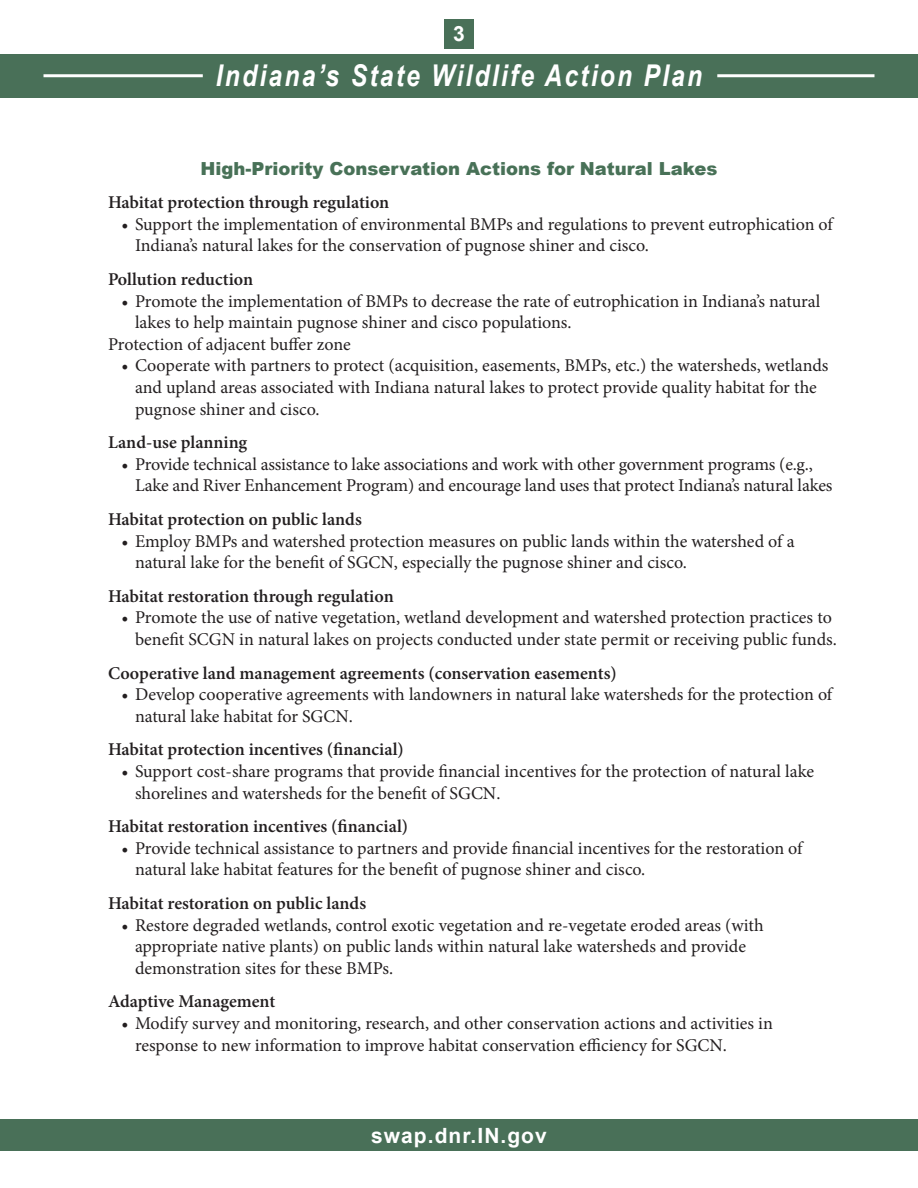
<style>
.page{position:relative;width:918px;height:1188px;background:#fff}
.page>*{position:absolute;margin:0;border:0;box-sizing:border-box;transform-origin:0 0}
.t1{font:italic 700 30px "Arial Narrow";letter-spacing:.075em;color:#fff}
.t2{font:700 21px "Arial";letter-spacing:.05em;color:#fff}
.t3{font:18px/21.6px "Minion Pro";letter-spacing:-.005em;color:#231f20}
.t4{font:600 18px "Minion Pro";letter-spacing:-.005em;color:#231f20}
.t5{font:900 18px "Arial";color:#487157}
</style>
<div class="page">
<div style="left:444px;top:20px;width:30px;height:30px;background:#497058"></div>
<div style="left:0;top:1120px;width:918px;height:31px;background:#497058"></div>
<div style="left:0;top:54px;width:918px;height:44px;background:#497058"></div>
<hr style="left:44px;top:74px;width:159px;height:3px;background:#fff">
<hr style="left:717px;top:74px;width:158px;height:3px;background:#fff">
<p class="t2" style="left:453px;top:20px;width:13px">3</p>
<h1 class="t1" style="left:216px;top:53px;width:488px">Indiana’s State Wildlife Action Plan</h1>
<p class="t5" style="left:201px;top:155px;width:518px">High-Priority Conservation Actions for Natural Lakes</p>
<p class="t4" style="left:108px;top:190px;width:283px">Habitat protection through regulation</p>
<p class="t3" style="left:135px;top:213px;width:699px;text-indent:-14px">• Support the implementation of environmental BMPs and regulations to prevent eutrophication of<br>Indiana’s natural lakes for the conservation of pugnose shiner and cisco.</p>
<p class="t4" style="left:108px;top:267px;width:147px">Pollution reduction</p>
<p class="t3" style="left:135px;top:290px;width:687px;text-indent:-14px">• Promote the implementation of BMPs to decrease the rate of eutrophication in Indiana’s natural lakes to help maintain pugnose shiner and cisco populations.</p>
<p class="t3" style="left:108px;top:333px;width:244px">Protection of adjacent buffer zone</p>
<p class="t3" style="left:135px;top:355px;width:695px;text-indent:-14px">• Cooperate with partners to protect (acquisition, easements, BMPs, etc.) the watersheds, wetlands and upland areas associated with Indiana natural lakes to protect provide quality habitat for the pugnose shiner and cisco.</p>
<p class="t4" style="left:108px;top:430px;width:141px">Land-use planning</p>
<p class="t3" style="left:135px;top:453px;width:699px;text-indent:-14px">• Provide technical assistance to lake associations and work with other government programs (e.g.,<br>Lake and River Enhancement Program) and encourage land uses that protect Indiana’s natural lakes</p>
<p class="t4" style="left:108px;top:507px;width:255px">Habitat protection on public lands</p>
<p class="t3" style="left:135px;top:530px;width:661px;text-indent:-14px">• Employ BMPs and watershed protection measures on public lands within the watershed of a natural lake for the benefit of SGCN, especially the pugnose shiner and cisco.</p>
<p class="t4" style="left:108px;top:584px;width:287px">Habitat restoration through regulation</p>
<p class="t3" style="left:122px;top:607px;width:717px;text-align:right">• Promote the use of native vegetation, wetland development and watershed protection practices to benefit SCGN in natural lakes on projects conducted under state permit or receiving public funds.</p>
<p class="t4" style="left:108px;top:660px;width:510px">Cooperative land management agreements (conservation easements)</p>
<p class="t3" style="left:135px;top:684px;width:699px;text-indent:-14px">• Develop cooperative agreements with landowners in natural lake watersheds for the protection of natural lake habitat for SGCN.</p>
<p class="t4" style="left:108px;top:737px;width:297px">Habitat protection incentives (financial)</p>
<p class="t3" style="left:135px;top:761px;width:681px;text-indent:-14px">• Support cost-share programs that provide financial incentives for the protection of natural lake shorelines and watersheds for the benefit of SGCN.</p>
<p class="t4" style="left:108px;top:814px;width:302px">Habitat restoration incentives (financial)</p>
<p class="t3" style="left:135px;top:837px;width:669px;text-indent:-14px">• Provide technical assistance to partners and provide financial incentives for the restoration of natural lake habitat features for the benefit of pugnose shiner and cisco.</p>
<p class="t4" style="left:108px;top:891px;width:260px">Habitat restoration on public lands</p>
<p class="t3" style="left:122px;top:914px;width:644px">• Restore degraded wetlands, control exotic vegetation and re-vegetate eroded areas (with</p>
<p class="t3" style="left:135px;top:936px;width:613px">appropriate native plants) on public lands within natural lake watersheds and provide demonstration sites for these BMPs.</p>
<p class="t4" style="left:108px;top:989px;width:169px">Adaptive Management</p>
<p class="t3" style="left:135px;top:1013px;width:639px;text-indent:-14px">• Modify survey and monitoring, research, and other conservation actions and activities in response to new information to improve habitat conservation efficiency for SGCN.</p>
<p class="t2" style="left:371px;top:1121px;width:177px">swap.dnr.IN.gov</p>
</div>
